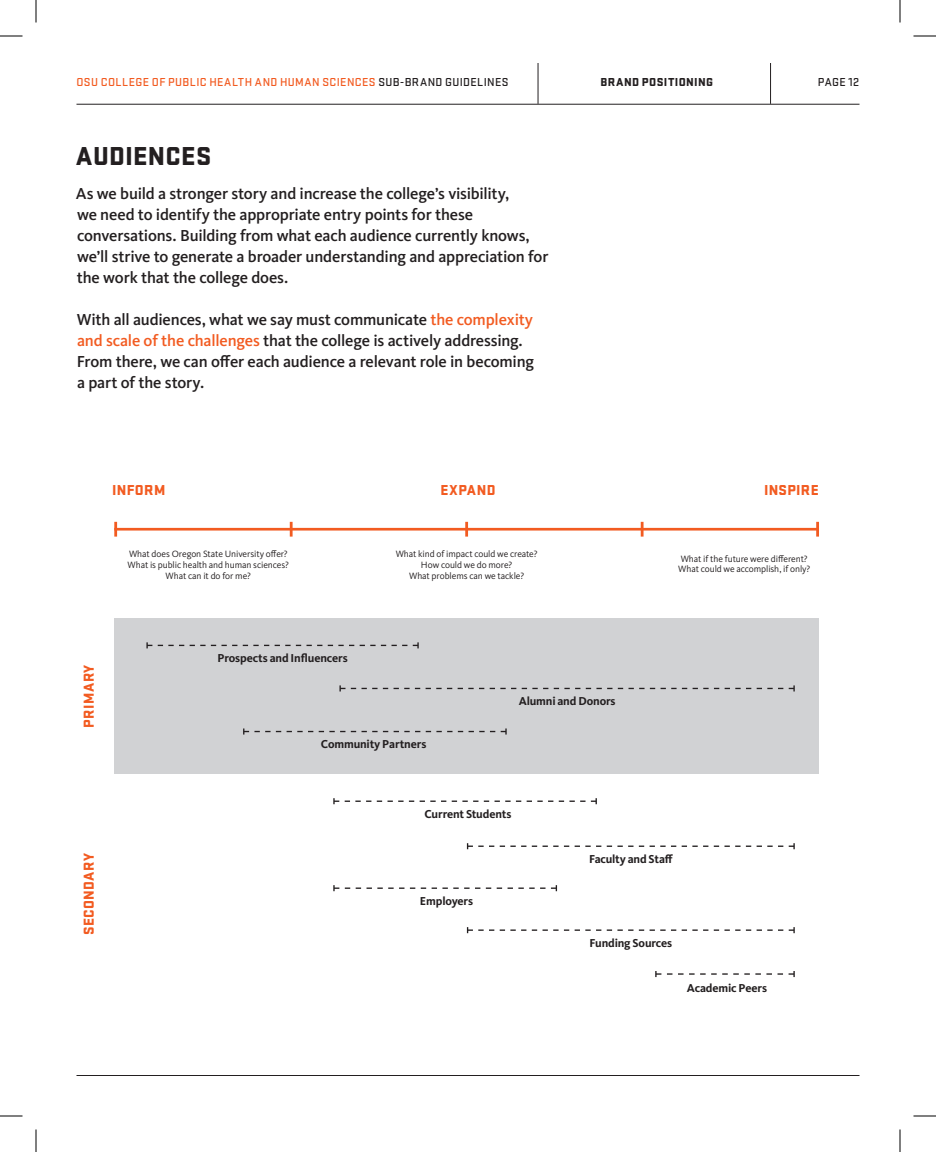
<style>
.page{position:relative;width:936px;height:1152px;background:#fff}
.page>*{position:absolute;margin:0;border:0;box-sizing:border-box;transform-origin:0 0}
.Header_1{font:900 27px "Stratum 2";letter-spacing:.01em;color:#231f20}
.Intro{font:500 16.5px/21px "Kievit Pro";letter-spacing:-.01em;color:#231f20}
.t1{font:900 15px "Stratum 2";letter-spacing:.03em;color:#f25b21}
.t2{font:500 12px "Stratum 2";letter-spacing:.03em;color:#f25b21}
.t3{font:900 12px "Stratum 2";letter-spacing:.03em;color:#231f20}
.Page_Numbers{font:500 12px "Stratum 2";letter-spacing:.03em;color:#231f20}
.t4{font:700 11.85px "Kievit Pro";letter-spacing:-.01em;color:#231f20}
.t5{font:9.45px "Kievit Pro";letter-spacing:-.01em;color:#231f20}
.s1{color:#231f20}
.s2{color:#f25b21}
</style>
<div class="page">
<hr style="left:114px;top:528px;width:705px;height:3px;background:#f25b21">
<hr style="left:114px;top:522px;width:3px;height:15px;background:#f25b21">
<hr style="left:290px;top:522px;width:3px;height:15px;background:#f25b21">
<hr style="left:465px;top:522px;width:3px;height:15px;background:#f25b21">
<hr style="left:641px;top:522px;width:3px;height:15px;background:#f25b21">
<hr style="left:816px;top:522px;width:3px;height:15px;background:#f25b21">
<div style="left:114px;top:618px;width:705px;height:156px;background:#d1d2d4"></div>
<svg style="left:467px;top:843px;width:328px;height:6px"></svg>
<svg style="left:333px;top:798px;width:264px;height:6px"></svg>
<svg style="left:333px;top:885px;width:224px;height:6px"></svg>
<svg style="left:467px;top:927px;width:328px;height:6px"></svg>
<svg style="left:655px;top:971px;width:140px;height:6px"></svg>
<svg style="left:146px;top:642px;width:273px;height:6px"></svg>
<svg style="left:339px;top:685px;width:456px;height:7px"></svg>
<svg style="left:243px;top:728px;width:264px;height:7px"></svg>
<hr style="left:76px;top:104px;width:784px;height:1px;background:#231f20">
<hr style="left:538px;top:63px;width:1px;height:41px;background:#231f20">
<hr style="left:770px;top:63px;width:1px;height:41px;background:#231f20">
<hr style="left:76px;top:1075px;width:784px;height:1px;background:#231f20">
<svg style="left:0;top:36px;width:22px;height:1px"></svg>
<svg style="left:914px;top:36px;width:22px;height:1px"></svg>
<svg style="left:0;top:1116px;width:22px;height:1px"></svg>
<svg style="left:914px;top:1116px;width:22px;height:1px"></svg>
<svg style="left:36px;top:0;width:1px;height:22px"></svg>
<svg style="left:36px;top:1130px;width:1px;height:22px"></svg>
<svg style="left:900px;top:0;width:1px;height:22px"></svg>
<svg style="left:900px;top:1130px;width:1px;height:22px"></svg>
<p class="t2" style="left:76px;top:74px;width:434px">OSU COLLEGE OF PUBLIC HEALTH AND HUMAN SCIENCES <span class="s1">SUB-BRAND GUIDELINES</span></p>
<p class="t3" style="left:600px;top:73px;width:114px">BRAND POSITIONING</p>
<p class="Page_Numbers" style="left:818px;top:74px;width:43px">PAGE 12</p>
<p class="Header_1" style="left:76px;top:136px;width:137px">AUDIENCES</p>
<p class="Intro" style="left:76px;top:183px;width:474px">As we build a stronger story and increase the college’s visibility,<br>we need to identify the appropriate entry points for these conversations. Building from what each audience currently knows, we’ll strive to generate a broader understanding and appreciation for the work that the college does.</p>
<p class="Intro" style="left:77px;top:308px;width:459px">With all audiences, what we say must communicate <span class="s2">the complexity and scale of the challenges</span> that the college is actively addressing.<br>From there, we can offer each audience a relevant role in becoming a part of the story.</p>
<p class="t1" style="left:112px;top:479px;width:55px">INFORM</p>
<p class="t1" style="left:440px;top:479px;width:57px">EXPAND</p>
<p class="t1" style="left:764px;top:479px;width:56px">INSPIRE</p>
<p class="t1" style="left:78px;top:728px;width:64px;rotate:-90deg">PRIMARY</p>
<p class="t1" style="left:78px;top:935px;width:84px;rotate:-90deg">SECONDARY</p>
<p class="t5" style="left:129px;top:549px;width:160px">What does Oregon State University offer?</p>
<p class="t5" style="left:128px;top:559px;width:163px">What is public health and human sciences?</p>
<p class="t5" style="left:166px;top:570px;width:87px">What can it do for me?</p>
<p class="t4" style="left:217px;top:651px;width:132px">Prospects and Influencers</p>
<p class="t5" style="left:396px;top:549px;width:143px">What kind of impact could we create?</p>
<p class="t5" style="left:421px;top:559px;width:93px">How could we do more?</p>
<p class="t5" style="left:409px;top:570px;width:117px">What problems can we tackle?</p>
<p class="t4" style="left:519px;top:694px;width:98px">Alumni and Donors</p>
<p class="t4" style="left:321px;top:737px;width:107px">Community Partners</p>
<p class="t4" style="left:424px;top:807px;width:89px">Current Students</p>
<p class="t5" style="left:681px;top:553px;width:129px">What if the future were different?</p>
<p class="t5" style="left:678px;top:564px;width:133px">What could we accomplish, if only?</p>
<p class="t4" style="left:420px;top:894px;width:55px">Employers</p>
<p class="t4" style="left:589px;top:852px;width:86px">Faculty and Staff</p>
<p class="t4" style="left:589px;top:936px;width:84px">Funding Sources</p>
<p class="t4" style="left:687px;top:981px;width:82px">Academic Peers</p>
</div>
